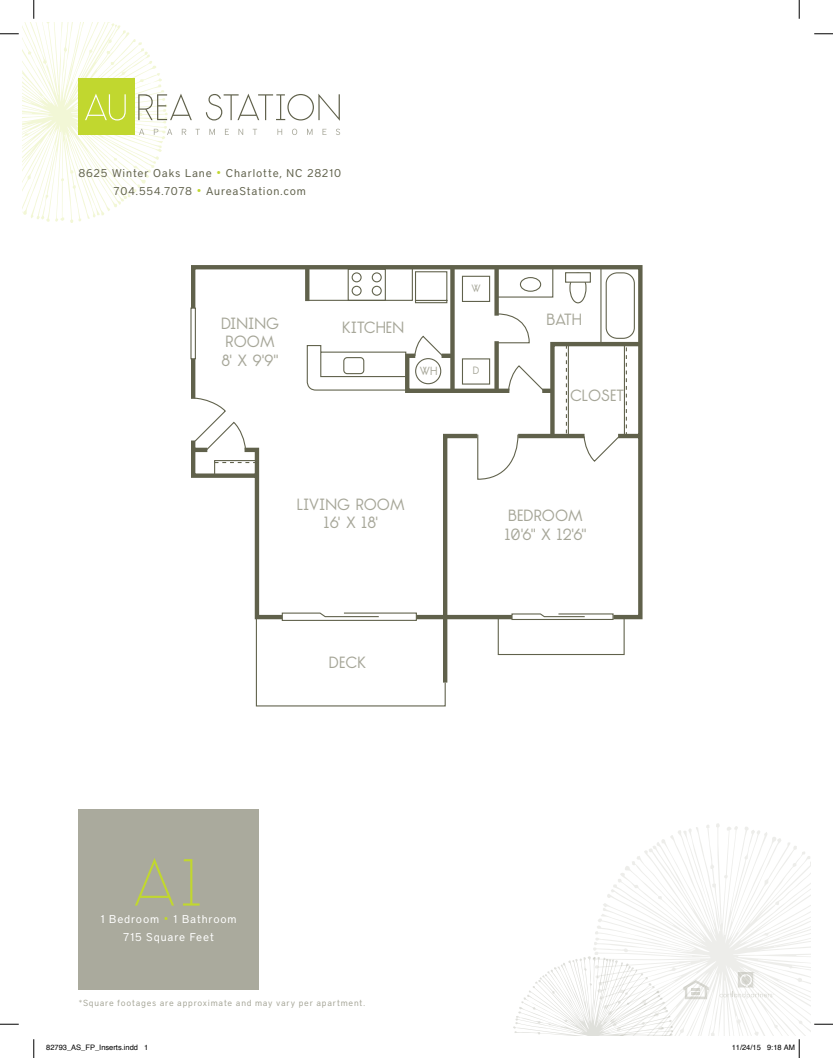
<style>
.page{position:relative;width:833px;height:1058px;background:#fff}
.page>*{position:absolute;margin:0;border:0;box-sizing:border-box;transform-origin:0 0}
.t1{font:100 62.5px "TJ Evolette A";color:#c1d72f}
.t2{font:15.25px/18.4px "TJ Evolette A";color:#a6a698}
.t3{font:11.25px/17.5px "District";letter-spacing:.065em;color:#60614b;text-align:center}
.t4{font:11.25px/17.5px "District";letter-spacing:.07em;color:#fff;text-align:center}
.t5{font:11.12px "TJ Evolette A";color:#a6a698}
.t6{font:10px "TJ Evolette A";color:#a6a698}
.t7{font:8.75px "District";letter-spacing:.08em;color:#a6a698}
.t8{font:7.5px "Helvetica";color:#000}
.s1{font-size:12.5px;color:#c1d72f}
</style>
<div class="page">
<svg style="left:593px;top:823px;width:217px;height:212px"></svg>
<svg style="left:513px;top:956px;width:160px;height:79px"></svg>
<svg style="left:206px;top:94px;width:134px;height:27px"></svg>
<svg style="left:209px;top:129px;width:6px;height:6px"></svg>
<svg style="left:225px;top:129px;width:4px;height:6px"></svg>
<svg style="left:238px;top:129px;width:5px;height:6px"></svg>
<svg style="left:253px;top:129px;width:4px;height:6px"></svg>
<svg style="left:277px;top:129px;width:5px;height:6px"></svg>
<svg style="left:292px;top:129px;width:5px;height:6px"></svg>
<svg style="left:307px;top:129px;width:5px;height:6px"></svg>
<svg style="left:322px;top:129px;width:4px;height:6px"></svg>
<svg style="left:336px;top:129px;width:4px;height:6px"></svg>
<svg style="left:719px;top:972px;width:55px;height:27px"></svg>
<svg style="left:683px;top:980px;width:25px;height:19px"></svg>
<div style="left:79px;top:809px;width:180px;height:180px;background:#a6a698"></div>
<svg style="left:255px;top:621px;width:191px;height:85px"></svg>
<svg style="left:303px;top:265px;width:339px;height:422px"></svg>
<svg style="left:306px;top:266px;width:334px;height:171px"></svg>
<hr style="left:624px;top:345px;width:1px;height:91px;background:#60614b">
<svg style="left:625px;top:345px;width:2px;height:91px"></svg>
<svg style="left:497px;top:616px;width:128px;height:39px"></svg>
<svg style="left:190px;top:275px;width:430px;height:346px"></svg>
<div style="left:462px;top:358px;width:28px;height:26px;border:1px solid #60614b"></div>
<div style="left:606px;top:273px;width:28px;height:65px;background:#fff;border-radius:11px"></div>
<div style="left:605px;top:272px;width:30px;height:67px;border:1px solid #60614b;border-radius:11px"></div>
<div style="left:344px;top:357px;width:20px;height:16px;background:#fff;border-radius:3px"></div>
<div style="left:343px;top:357px;width:21px;height:17px;border:1px solid #60614b;border-radius:3px"></div>
<svg style="left:347px;top:268px;width:244px;height:36px"></svg>
<svg style="left:814px;top:33px;width:18px;height:2px"></svg>
<svg style="left:0;top:1023px;width:19px;height:2px"></svg>
<svg style="left:814px;top:1023px;width:18px;height:2px"></svg>
<svg style="left:0;top:0;width:200px;height:223px"></svg>
<svg style="left:33px;top:1039px;width:2px;height:19px"></svg>
<svg style="left:798px;top:0;width:2px;height:19px"></svg>
<svg style="left:798px;top:1039px;width:2px;height:19px"></svg>
<p class="t3" style="left:78px;top:164px;width:264px">8625 Winter Oaks Lane <span class="s1">•</span> Charlotte, NC 28210<br>704.554.7078 <span class="s1">•</span> AureaStation.com</p>
<p class="t2" style="left:221px;top:314px;width:60px">DINING<br>ROOM<br>8' X 9'9"</p>
<p class="t2" style="left:342px;top:318px;width:64px">KITCHEN</p>
<p class="t6" style="left:471px;top:282px;width:11px">W</p>
<p class="t5" style="left:420px;top:364px;width:19px">WH</p>
<p class="t6" style="left:472px;top:365px;width:8px">D</p>
<p class="t2" style="left:546px;top:310px;width:37px">BATH</p>
<p class="t2" style="left:570px;top:386px;width:56px">CLOSET</p>
<p class="t2" style="left:297px;top:495px;width:109px;text-align:center">LIVING ROOM<br>16' X 18'</p>
<p class="t2" style="left:504px;top:506px;width:84px">BEDROOM<br>10'6" X 12'6"</p>
<p class="t2" style="left:329px;top:653px;width:39px">DECK</p>
<h1 class="t1" style="left:133px;top:845px;width:72px">A1</h1>
<p class="t4" style="left:100px;top:910px;width:138px">1 Bedroom <span class="s1">•</span> 1 Bathroom<br>715 Square Feet</p>
<p class="t7" style="left:79px;top:998px;width:288px">*Square footages are approximate and may vary per apartment.</p>
<p class="t8" style="left:46px;top:1042px;width:104px">82793_AS_FP_Inserts.indd 1</p>
<p class="t8" style="left:731px;top:1042px;width:65px">11/24/15 9:18 AM</p>
</div>
